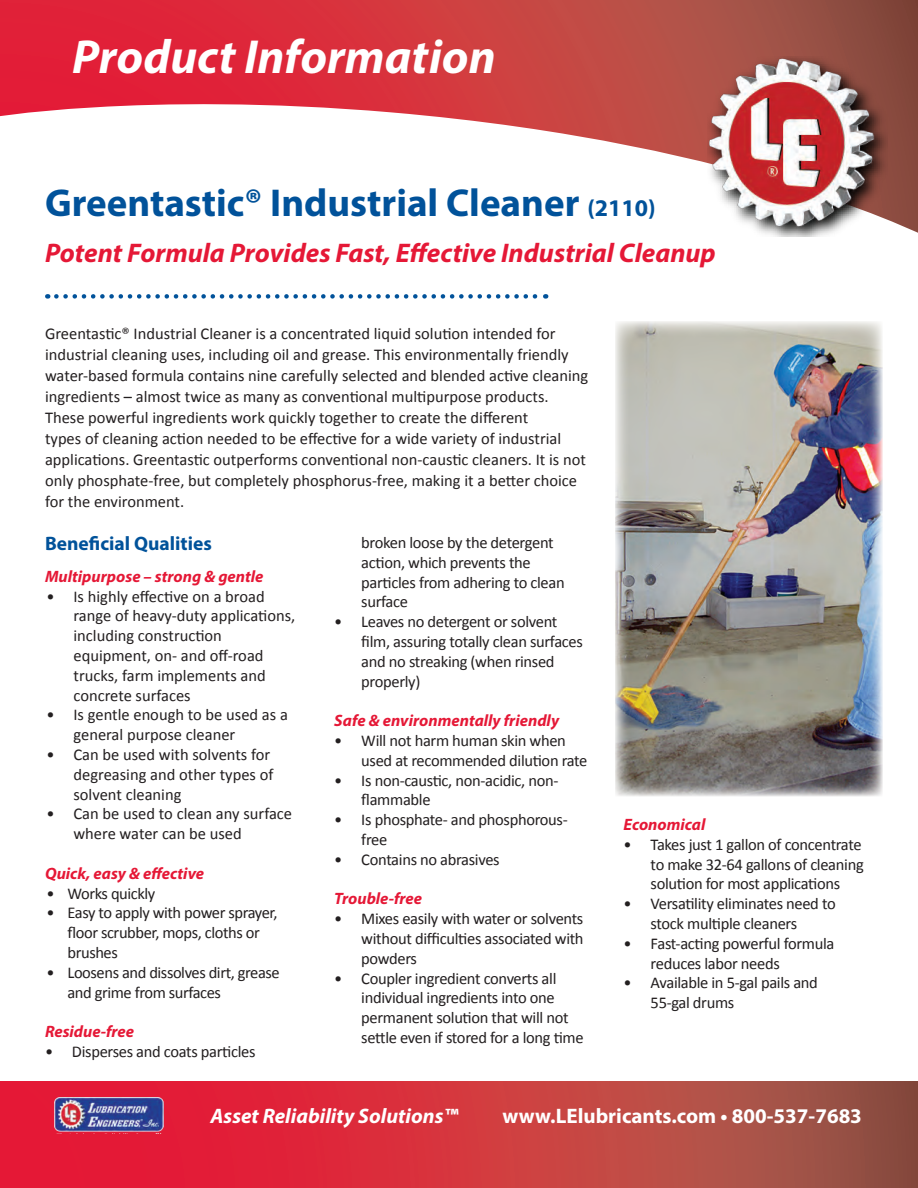
<style>
.page{position:relative;width:918px;height:1188px;background:#fff}
.page>*{position:absolute;margin:0;border:0;box-sizing:border-box;transform-origin:0 0}
.t1{font:italic 700 48px "Myriad Pro";color:#fff}
.t2{font:700 39px "Myriad Pro";color:#01529a}
.t3{font:italic 700 27px "Myriad Pro";color:#e51836}
.t4{font:700 21px "Myriad Pro";color:#fff}
.t5{font:italic 700 21px "Myriad Pro";color:#fff}
.t6{font:700 19.5px "Myriad Pro";color:#01529a}
.t7{font:16.5px/19.8px "Calibri";letter-spacing:-.02em;color:#231f20}
.t8{font:16.5px/19.8px "Calibri";color:#231f20}
.t9{font:italic 700 16.5px "Myriad Pro";color:#e51836}
.s1{font-size:24px}
</style>
<div class="page">
<svg style="left:0;top:0;width:918px;height:233px"></svg>
<svg style="left:0;top:1082px;width:918px;height:106px;background:#c8373e"></svg>
<img style="left:707px;top:57px;width:180px;height:180px">
<img style="left:54px;top:1097px;width:110px;height:36px">
<svg style="left:56px;top:294px;width:490px;height:5px"></svg>
<img style="left:615px;top:321px;width:268px;height:475px">
<h1 class="t1" style="left:72px;top:26px;width:425px">Product Information</h1>
<h2 class="t2" style="left:45px;top:177px;width:612px">Greentastic® Industrial Cleaner <span class="s1">(2110)</span></h2>
<h3 class="t3" style="left:45px;top:235px;width:672px">Potent Formula Provides Fast, Effective Industrial Cleanup</h3>
<p class="t8" style="left:45px;top:322px;width:545px;line-height:21px">Greentastic® Industrial Cleaner is a concentrated liquid solution intended for industrial cleaning uses, including oil and grease. This environmentally friendly water-based formula contains nine carefully selected and blended active cleaning ingredients – almost twice as many as conventional multipurpose products.<br>These powerful ingredients work quickly together to create the different<br>types of cleaning action needed to be effective for a wide variety of industrial applications. Greentastic outperforms conventional non-caustic cleaners. It is not only phosphate-free, but completely phosphorus-free, making it a better choice for the environment.</p>
<p class="t6" style="left:45px;top:531px;width:168px">Beneficial Qualities</p>
<p class="t9" style="left:45px;top:565px;width:220px">Multipurpose – strong &amp; gentle</p>
<p class="t8" style="left:73px;top:585px;width:223px;text-indent:-27px">• Is highly effective on a broad range of heavy-duty applications, including construction equipment, on- and off-road trucks, farm implements and concrete surfaces</p>
<p class="t8" style="left:74px;top:704px;width:216px;text-indent:-27px">• Is gentle enough to be used as a general purpose cleaner</p>
<p class="t8" style="left:73px;top:744px;width:202px;text-indent:-27px">• Can be used with solvents for degreasing and other types of solvent cleaning</p>
<p class="t8" style="left:73px;top:803px;width:220px;text-indent:-27px">• Can be used to clean any surface where water can be used</p>
<p class="t9" style="left:45px;top:862px;width:161px">Quick, easy &amp; effective</p>
<p class="t7" style="left:47px;top:882px;width:110px">• Works quickly</p>
<p class="t7" style="left:68px;top:902px;width:212px;text-indent:-21px">• Easy to apply with power sprayer, floor scrubber, mops, cloths or brushes</p>
<p class="t7" style="left:68px;top:962px;width:214px;text-indent:-21px">• Loosens and dissolves dirt, grease and grime from surfaces</p>
<p class="t9" style="left:45px;top:1021px;width:91px">Residue-free</p>
<p class="t7" style="left:45px;top:1041px;width:212px">• Disperses and coats particles</p>
<p class="t7" style="left:361px;top:532px;width:205px">broken loose by the detergent action, which prevents the particles from adhering to clean surface</p>
<p class="t7" style="left:361px;top:611px;width:223px;text-indent:-27px">• Leaves no detergent or solvent film, assuring totally clean surfaces and no streaking (when rinsed properly)</p>
<p class="t9" style="left:334px;top:710px;width:226px">Safe &amp; environmentally friendly</p>
<p class="t7" style="left:361px;top:730px;width:228px;text-indent:-27px">• Will not harm human skin when used at recommended dilution rate</p>
<p class="t7" style="left:361px;top:769px;width:199px;text-indent:-27px">• Is non-caustic, non-acidic, non&shy;flammable</p>
<p class="t7" style="left:361px;top:809px;width:208px;text-indent:-27px">• Is phosphate- and phosphorous&shy;free</p>
<p class="t7" style="left:334px;top:849px;width:167px">• Contains no abrasives</p>
<p class="t9" style="left:334px;top:888px;width:89px">Trouble-free</p>
<p class="t7" style="left:361px;top:908px;width:224px;text-align:justify;text-indent:-27px">• Mixes easily with water or solvents without difficulties associated with powders</p>
<p class="t7" style="left:361px;top:967px;width:224px;text-indent:-27px">• Coupler ingredient converts all individual ingredients into one permanent solution that will not settle even if stored for a long time</p>
<p class="t9" style="left:624px;top:814px;width:83px">Economical</p>
<p class="t7" style="left:651px;top:834px;width:215px;text-indent:-27px">• Takes just 1 gallon of concentrate to make 32-64 gallons of cleaning solution for most applications</p>
<p class="t7" style="left:651px;top:893px;width:187px;text-indent:-27px">• Versatility eliminates need to stock multiple cleaners</p>
<p class="t7" style="left:651px;top:933px;width:185px;text-indent:-27px">• Fast-acting powerful formula reduces labor needs</p>
<p class="t7" style="left:651px;top:972px;width:169px;text-indent:-27px">• Available in 5-gal pails and<br>55-gal drums</p>
<p class="t5" style="left:211px;top:1103px;width:249px">Asset Reliability Solutions™</p>
<p class="t4" style="left:503px;top:1102px;width:361px">www.LElubricants.com • 800-537-7683</p>
</div>
